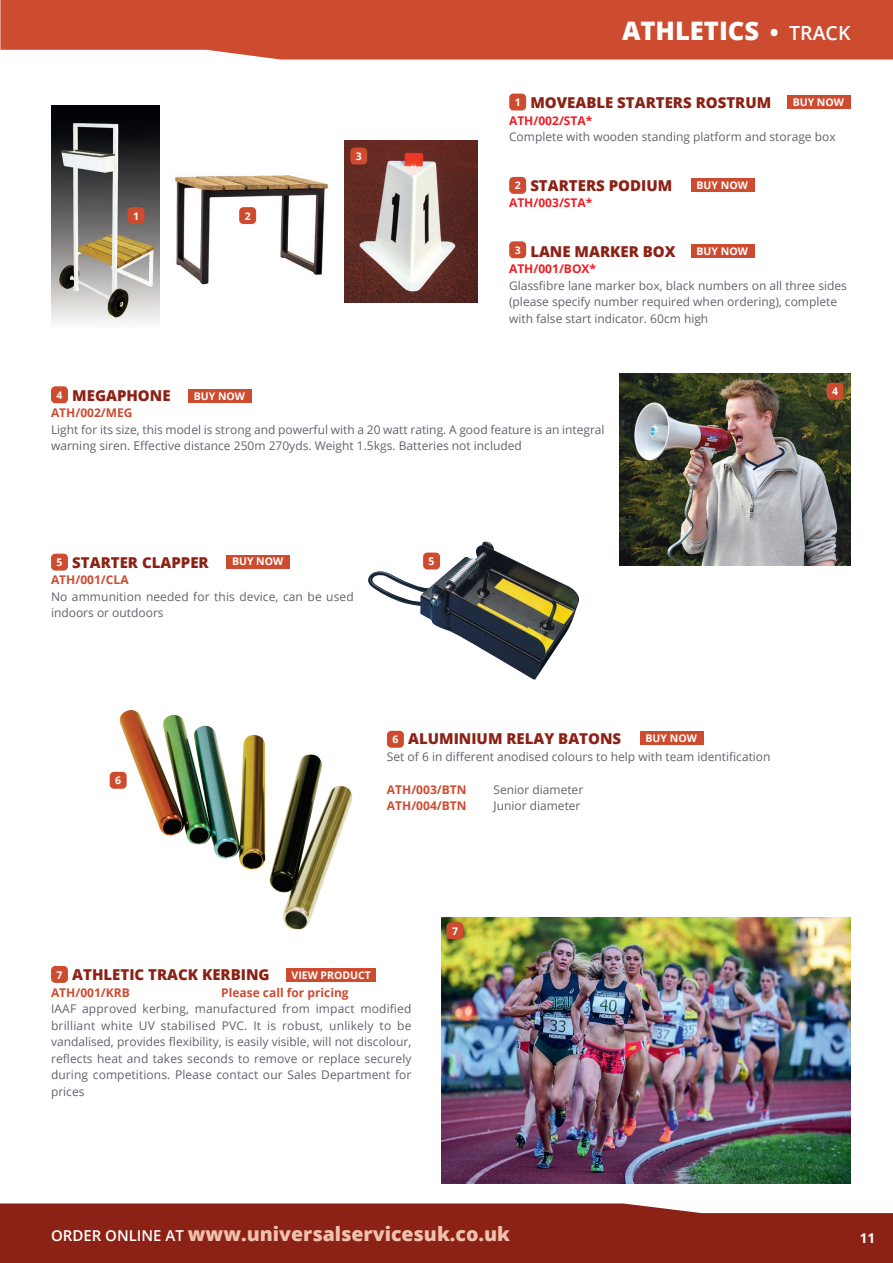
<style>
.page{position:relative;width:893px;height:1263px;background:#fff}
.page>*{position:absolute;margin:0;border:0;box-sizing:border-box;transform-origin:0 0}
.t1{font:800 25.5px "Open Sans";color:#fff}
.t2{font:800 19.5px "Open Sans";color:#f0c2ad}
.t3{font:800 15px "Open Sans";color:#8c2115}
.t4{font:700 13.5px "Open Sans";color:#fff}
.t5{font:12px/16.5px "Open Sans";color:#62636c}
.t6{font:700 12px "Open Sans";color:#cd4b2f}
.t7{font:700 12px "Open Sans";color:#ee1d23}
.t8{font:700 10.5px "Open Sans";color:#fff}
.s1{font-size:21px}
.s2{font-weight:600;font-size:19.5px}
.s3{font-weight:600;font-size:15px;color:#fff}
</style>
<div class="page">
<div style="left:0;top:0;width:893px;height:60px;background:#cd4b2f"></div>
<div style="left:0;top:1203px;width:893px;height:60px;background:#8c2115"></div>
<img style="left:119px;top:710px;width:234px;height:220px">
<img style="left:368px;top:541px;width:211px;height:139px">
<img style="left:441px;top:917px;width:409px;height:266px">
<img style="left:620px;top:373px;width:230px;height:193px">
<img style="left:51px;top:105px;width:108px;height:218px">
<img style="left:175px;top:175px;width:153px;height:110px">
<img style="left:344px;top:141px;width:133px;height:161px">
<div style="left:239px;top:207px;width:17px;height:17px;background:#cd4b2f;border-radius:4px"></div>
<div style="left:350px;top:148px;width:17px;height:17px;background:#cd4b2f;border-radius:4px"></div>
<div style="left:509px;top:94px;width:17px;height:16px;background:#cd4b2f;border-radius:4px"></div>
<div style="left:509px;top:177px;width:17px;height:17px;background:#cd4b2f;border-radius:4px"></div>
<div style="left:509px;top:241px;width:17px;height:17px;background:#cd4b2f;border-radius:4px"></div>
<div style="left:51px;top:386px;width:17px;height:17px;background:#cd4b2f;border-radius:4px"></div>
<div style="left:51px;top:554px;width:17px;height:17px;background:#cd4b2f;border-radius:4px"></div>
<div style="left:110px;top:772px;width:17px;height:17px;background:#cd4b2f;border-radius:4px"></div>
<div style="left:423px;top:553px;width:17px;height:16px;background:#cd4b2f;border-radius:4px"></div>
<div style="left:827px;top:383px;width:17px;height:17px;background:#cd4b2f;border-radius:4px"></div>
<div style="left:387px;top:731px;width:17px;height:17px;background:#cd4b2f;border-radius:4px"></div>
<div style="left:446px;top:922px;width:17px;height:17px;background:#cd4b2f;border-radius:4px"></div>
<div style="left:51px;top:966px;width:17px;height:17px;background:#cd4b2f;border-radius:4px"></div>
<div style="left:128px;top:207px;width:16px;height:17px;background:#cd4b2f;border-radius:4px"></div>
<div style="left:188px;top:389px;width:64px;height:13px;background:#cd4b2f"></div>
<div style="left:226px;top:555px;width:64px;height:13px;background:#cd4b2f"></div>
<div style="left:640px;top:731px;width:63px;height:14px;background:#cd4b2f"></div>
<div style="left:787px;top:96px;width:63px;height:13px;background:#cd4b2f"></div>
<div style="left:691px;top:179px;width:63px;height:13px;background:#cd4b2f"></div>
<div style="left:691px;top:244px;width:63px;height:14px;background:#cd4b2f"></div>
<div style="left:287px;top:968px;width:89px;height:13px;background:#cd4b2f"></div>
<p class="t8" style="left:133px;top:208px;width:7px">1</p>
<p class="t8" style="left:245px;top:208px;width:7px">2</p>
<p class="t8" style="left:356px;top:149px;width:7px">3</p>
<h1 class="t1" style="left:622px;top:11px;width:230px">ATHLETICS <span class="s1">•</span> <span class="s2">TRACK</span></h1>
<p class="t3" style="left:530px;top:91px;width:242px">MOVEABLE STARTERS ROSTRUM</p>
<p class="t7" style="left:509px;top:112px;width:85px">ATH/002/STA*</p>
<p class="t5" style="left:509px;top:128px;width:328px">Complete with wooden standing platform and storage box</p>
<p class="t3" style="left:530px;top:174px;width:143px">STARTERS PODIUM</p>
<p class="t7" style="left:509px;top:194px;width:85px">ATH/003/STA*</p>
<p class="t3" style="left:530px;top:240px;width:147px">LANE MARKER BOX</p>
<p class="t7" style="left:509px;top:260px;width:89px">ATH/001/BOX*</p>
<p class="t5" style="left:509px;top:277px;width:339px">Glassfibre lane marker box, black numbers on all three sides (please specify number required when ordering), complete with false start indicator. 60cm high</p>
<p class="t8" style="left:793px;top:95px;width:53px">BUY NOW</p>
<p class="t8" style="left:515px;top:95px;width:7px">1</p>
<p class="t8" style="left:697px;top:178px;width:53px">BUY NOW</p>
<p class="t8" style="left:515px;top:178px;width:7px">2</p>
<p class="t8" style="left:515px;top:243px;width:7px">3</p>
<p class="t8" style="left:697px;top:244px;width:53px">BUY NOW</p>
<p class="t3" style="left:72px;top:384px;width:100px">MEGAPHONE</p>
<p class="t6" style="left:51px;top:405px;width:83px">ATH/002/MEG</p>
<p class="t5" style="left:51px;top:421px;width:555px">Light for its size, this model is strong and powerful with a 20 watt rating. A good feature is an integral warning siren. Effective distance 250m 270yds. Weight 1.5kgs. Batteries not included</p>
<p class="t8" style="left:57px;top:388px;width:7px">4</p>
<p class="t8" style="left:194px;top:388px;width:53px">BUY NOW</p>
<p class="t3" style="left:72px;top:551px;width:138px">STARTER CLAPPER</p>
<p class="t6" style="left:51px;top:571px;width:79px">ATH/001/CLA</p>
<p class="t5" style="left:51px;top:588px;width:304px">No ammunition needed for this device, can be used indoors or outdoors</p>
<p class="t8" style="left:232px;top:554px;width:53px">BUY NOW</p>
<p class="t8" style="left:57px;top:555px;width:7px">5</p>
<p class="t8" style="left:429px;top:554px;width:7px">5</p>
<p class="t8" style="left:115px;top:773px;width:7px">6</p>
<p class="t3" style="left:408px;top:728px;width:215px">ALUMINIUM RELAY BATONS</p>
<p class="t5" style="left:387px;top:748px;width:385px">Set of 6 in different anodised colours to help with team identification</p>
<p class="t6" style="left:387px;top:781px;width:81px">ATH/003/BTN</p>
<p class="t5" style="left:493px;top:781px;width:91px">Senior diameter</p>
<p class="t6" style="left:387px;top:798px;width:81px">ATH/004/BTN</p>
<p class="t5" style="left:493px;top:797px;width:89px">Junior diameter</p>
<p class="t8" style="left:646px;top:731px;width:53px">BUY NOW</p>
<p class="t8" style="left:392px;top:732px;width:7px">6</p>
<p class="t8" style="left:452px;top:924px;width:7px">7</p>
<p class="t3" style="left:72px;top:963px;width:199px">ATHLETIC TRACK KERBING</p>
<p class="t6" style="left:51px;top:984px;width:80px">ATH/001/KRB</p>
<p class="t6" style="left:221px;top:984px;width:129px">Please call for pricing</p>
<p class="t5" style="left:51px;top:1000px;width:362px;text-align:justify">IAAF approved kerbing, manufactured from impact modified brilliant white UV stabilised PVC. It is robust, unlikely to be vandalised, provides flexibility, is easily visible, will not discolour, reflects heat and takes seconds to remove or replace securely during competitions. Please contact our Sales Department for prices</p>
<p class="t8" style="left:57px;top:967px;width:7px">7</p>
<p class="t8" style="left:292px;top:967px;width:81px">VIEW PRODUCT</p>
<p class="t8" style="left:832px;top:384px;width:7px">4</p>
<h2 class="t2" style="left:51px;top:1219px;width:460px"><span class="s3">ORDER ONLINE AT</span> www.universalservicesuk.co.uk</h2>
<p class="t4" style="left:860px;top:1228px;width:17px">11</p>
</div>
